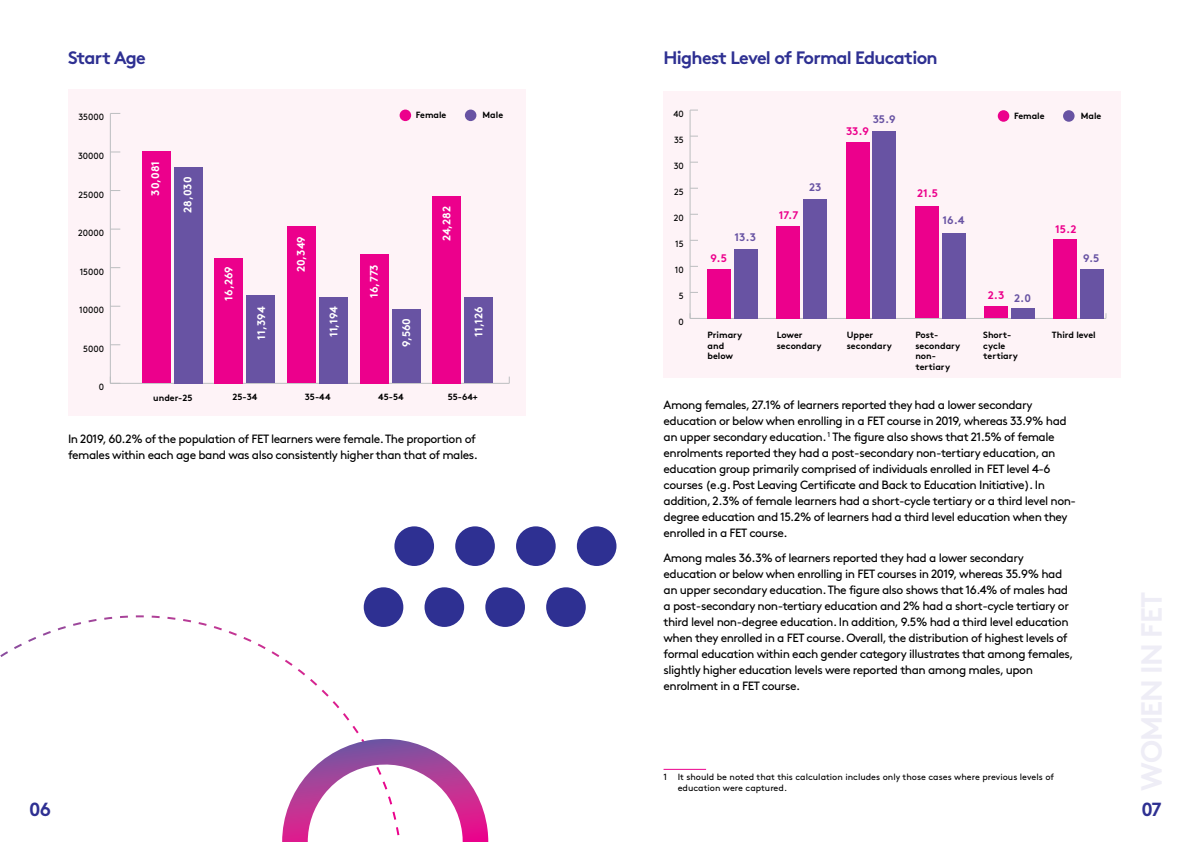
<style>
.page{position:relative;width:1191px;height:842px;background:#fff}
.page>*{position:absolute;margin:0;border:0;box-sizing:border-box;transform-origin:0 0}
.t1{font:700 19px "Brown";color:#2e3092}
.t2{font:700 18px "Brown";letter-spacing:-.04em;color:#2e3092}
.t3{font:12px/16px "Brown";letter-spacing:-.04em;color:#000}
.t4{font:700 11px "Brown";letter-spacing:-.005em;color:#fff}
.t5{font:700 11px "Brown";color:#ec008c}
.t6{font:700 11px "Brown";color:#6853a3}
.t7{font:9px/10.8px "Brown";color:#000}
.t8{font:700 9px/10.8px "Brown";color:#000}
.s1{color:#6853a3}
</style>
<div class="page">
<div style="left:68px;top:90px;width:457px;height:326px;background:#fef3f7"></div>
<hr style="left:110px;top:383px;width:399px;height:1px;background:#bcbec0">
<hr style="left:110px;top:113px;width:1px;height:270px;background:#bcbec0">
<div style="left:464px;top:298px;width:29px;height:85px;background:#6853a3"></div>
<div style="left:432px;top:196px;width:29px;height:187px;background:#ec008c"></div>
<div style="left:392px;top:310px;width:28px;height:73px;background:#6853a3"></div>
<div style="left:360px;top:254px;width:28px;height:129px;background:#ec008c"></div>
<div style="left:319px;top:297px;width:29px;height:86px;background:#6853a3"></div>
<div style="left:287px;top:226px;width:29px;height:157px;background:#ec008c"></div>
<div style="left:246px;top:295px;width:29px;height:88px;background:#6853a3"></div>
<div style="left:214px;top:258px;width:29px;height:125px;background:#ec008c"></div>
<div style="left:174px;top:167px;width:29px;height:216px;background:#6853a3"></div>
<div style="left:142px;top:151px;width:29px;height:232px;background:#ec008c"></div>
<div style="left:399px;top:110px;width:12px;height:11px;background:#ec008c;border-radius:50%"></div>
<div style="left:465px;top:110px;width:11px;height:11px;background:#6853a3;border-radius:50%"></div>
<div style="left:663px;top:91px;width:457px;height:286px;background:#fef3f7"></div>
<div style="left:997px;top:110px;width:12px;height:12px;background:#ec008c;border-radius:50%"></div>
<div style="left:1063px;top:110px;width:11px;height:12px;background:#6853a3;border-radius:50%"></div>
<hr style="left:690px;top:318px;width:416px;height:1px;background:#bcbec0">
<hr style="left:689px;top:110px;width:1px;height:208px;background:#bcbec0">
<div style="left:1079px;top:269px;width:24px;height:49px;background:#6853a3"></div>
<div style="left:1053px;top:239px;width:24px;height:79px;background:#ec008c"></div>
<div style="left:1010px;top:308px;width:24px;height:10px;background:#6853a3"></div>
<div style="left:984px;top:306px;width:24px;height:12px;background:#ec008c"></div>
<div style="left:941px;top:233px;width:24px;height:85px;background:#6853a3"></div>
<div style="left:915px;top:206px;width:24px;height:112px;background:#ec008c"></div>
<div style="left:872px;top:131px;width:24px;height:187px;background:#6853a3"></div>
<div style="left:846px;top:142px;width:24px;height:176px;background:#ec008c"></div>
<div style="left:803px;top:199px;width:23px;height:119px;background:#6853a3"></div>
<div style="left:776px;top:226px;width:24px;height:92px;background:#ec008c"></div>
<div style="left:733px;top:249px;width:24px;height:69px;background:#6853a3"></div>
<div style="left:707px;top:269px;width:24px;height:49px;background:#ec008c"></div>
<hr style="left:663px;top:769px;width:43px;height:1px;background:#ec008c">
<svg style="left:0;top:615px;width:402px;height:119px"></svg>
<div style="left:577px;top:526px;width:39px;height:40px;background:#2e3092;border-radius:50%"></div>
<div style="left:394px;top:526px;width:40px;height:40px;background:#2e3092;border-radius:50%"></div>
<div style="left:455px;top:526px;width:40px;height:40px;background:#2e3092;border-radius:50%"></div>
<div style="left:516px;top:526px;width:39px;height:40px;background:#2e3092;border-radius:50%"></div>
<div style="left:546px;top:587px;width:40px;height:40px;background:#2e3092;border-radius:50%"></div>
<div style="left:364px;top:587px;width:39px;height:40px;background:#2e3092;border-radius:50%"></div>
<div style="left:424px;top:587px;width:40px;height:40px;background:#2e3092;border-radius:50%"></div>
<div style="left:485px;top:587px;width:40px;height:40px;background:#2e3092;border-radius:50%"></div>
<svg style="left:282px;top:739px;width:206px;height:103px"></svg>
<h2 class="t2" style="left:68px;top:43px;width:79px">Start Age</h2>
<p class="t7" style="left:78px;top:111px;width:27px">35000</p>
<p class="t8" style="left:416px;top:109px;width:32px">Female</p>
<p class="t7" style="left:78px;top:150px;width:28px">30000</p>
<p class="t7" style="left:79px;top:188px;width:27px">25000</p>
<p class="t7" style="left:78px;top:227px;width:27px">20000</p>
<p class="t7" style="left:80px;top:265px;width:26px">15000</p>
<p class="t4" style="left:146px;top:196px;width:36px;rotate:-90deg">30,081</p>
<p class="t4" style="left:179px;top:213px;width:37px;rotate:-90deg">28,030</p>
<p class="t4" style="left:220px;top:301px;width:36px;rotate:-90deg">16,269</p>
<p class="t4" style="left:292px;top:272px;width:38px;rotate:-90deg">20,349</p>
<p class="t4" style="left:365px;top:298px;width:35px;rotate:-90deg">16,773</p>
<p class="t4" style="left:438px;top:241px;width:37px;rotate:-90deg">24,282</p>
<p class="t8" style="left:482px;top:109px;width:22px">Male</p>
<p class="t7" style="left:79px;top:304px;width:26px">10000</p>
<p class="t7" style="left:83px;top:342px;width:22px">5000</p>
<p class="t7" style="left:99px;top:381px;width:7px">0</p>
<p class="t8" style="left:153px;top:391px;width:41px">under-25</p>
<p class="t4" style="left:252px;top:340px;width:34px;rotate:-90deg">11,394</p>
<p class="t4" style="left:324px;top:337px;width:32px;rotate:-90deg">11,194</p>
<p class="t4" style="left:397px;top:347px;width:31px;rotate:-90deg">9,560</p>
<p class="t4" style="left:470px;top:337px;width:32px;rotate:-90deg">11,126</p>
<p class="t8" style="left:233px;top:390px;width:26px">25-34</p>
<p class="t8" style="left:305px;top:390px;width:27px">35-44</p>
<p class="t8" style="left:378px;top:390px;width:27px">45-54</p>
<p class="t8" style="left:448px;top:390px;width:32px">55-64+</p>
<p class="t3" style="left:68px;top:430px;width:411px">In 2019, 60.2% of the population of FET learners were female. The proportion of females within each age band was also consistently higher than that of males.</p>
<h2 class="t2" style="left:663px;top:43px;width:276px">Highest Level of Formal Education</h2>
<p class="t7" style="left:673px;top:108px;width:12px">40</p>
<p class="t7" style="left:674px;top:134px;width:11px">35</p>
<p class="t7" style="left:673px;top:160px;width:12px">30</p>
<p class="t7" style="left:674px;top:186px;width:11px">25</p>
<p class="t7" style="left:674px;top:212px;width:11px">20</p>
<p class="t7" style="left:675px;top:238px;width:10px">15</p>
<p class="t7" style="left:675px;top:264px;width:10px">10</p>
<p class="t7" style="left:679px;top:290px;width:6px">5</p>
<p class="t7" style="left:678px;top:316px;width:7px">0</p>
<p class="t5" style="left:710px;top:249px;width:18px">9.5</p>
<p class="t6" style="left:734px;top:229px;width:23px">13.3</p>
<p class="t5" style="left:778px;top:207px;width:21px">17.7</p>
<p class="t6" style="left:809px;top:178px;width:14px">23</p>
<p class="t6" style="left:872px;top:110px;width:24px">35.9</p>
<p class="t5" style="left:846px;top:122px;width:25px">33.9</p>
<p class="t5" style="left:917px;top:185px;width:22px">21.5</p>
<p class="t6" style="left:942px;top:211px;width:24px">16.4</p>
<p class="t8" style="left:1014px;top:110px;width:32px">Female</p>
<p class="t8" style="left:1080px;top:110px;width:22px">Male</p>
<p class="t5" style="left:987px;top:287px;width:45px">2.3 <span class="s1">2.0</span></p>
<p class="t5" style="left:1055px;top:221px;width:23px">15.2</p>
<p class="t6" style="left:1083px;top:249px;width:18px">9.5</p>
<p class="t8" style="left:707px;top:328px;width:36px">Primary and below</p>
<p class="t8" style="left:776px;top:328px;width:46px">Lower secondary</p>
<p class="t8" style="left:847px;top:328px;width:46px">Upper secondary</p>
<p class="t8" style="left:915px;top:328px;width:46px">Post&shy;secondary non&shy;tertiary</p>
<p class="t8" style="left:983px;top:328px;width:36px">Short&shy;cycle tertiary</p>
<p class="t8" style="left:1051px;top:328px;width:46px">Third level</p>
<p class="t3" style="left:663px;top:396px;width:414px">Among females, 27.1% of learners reported they had a lower secondary education or below when enrolling in a FET course in 2019, whereas 33.9% had an upper secondary education. <sup>1</sup> The figure also shows that 21.5% of female enrolments reported they had a post-secondary non-tertiary education, an education group primarily comprised of individuals enrolled in FET level 4-6 courses (e.g. Post Leaving Certificate and Back to Education Initiative). In addition, 2.3% of female learners had a short-cycle tertiary or a third level non&shy;degree education and 15.2% of learners had a third level education when they enrolled in a FET course.</p>
<p class="t3" style="left:663px;top:549px;width:411px">Among males 36.3% of learners reported they had a lower secondary education or below when enrolling in FET courses in 2019, whereas 35.9% had an upper secondary education. The figure also shows that 16.4% of males had a post-secondary non-tertiary education and 2% had a short-cycle tertiary or third level non-degree education. In addition, 9.5% had a third level education when they enrolled in a FET course. Overall, the distribution of highest levels of formal education within each gender category illustrates that among females, slightly higher education levels were reported than among males, upon enrolment in a FET course.</p>
<p class="t7" style="left:677px;top:771px;width:378px;text-indent:-14px">1 It should be noted that this calculation includes only those cases where previous levels of education were captured.</p>
<h1 class="t1" style="left:29px;top:794px;width:23px">06</h1>
<h1 class="t1" style="left:1141px;top:794px;width:22px">07</h1>
</div>
